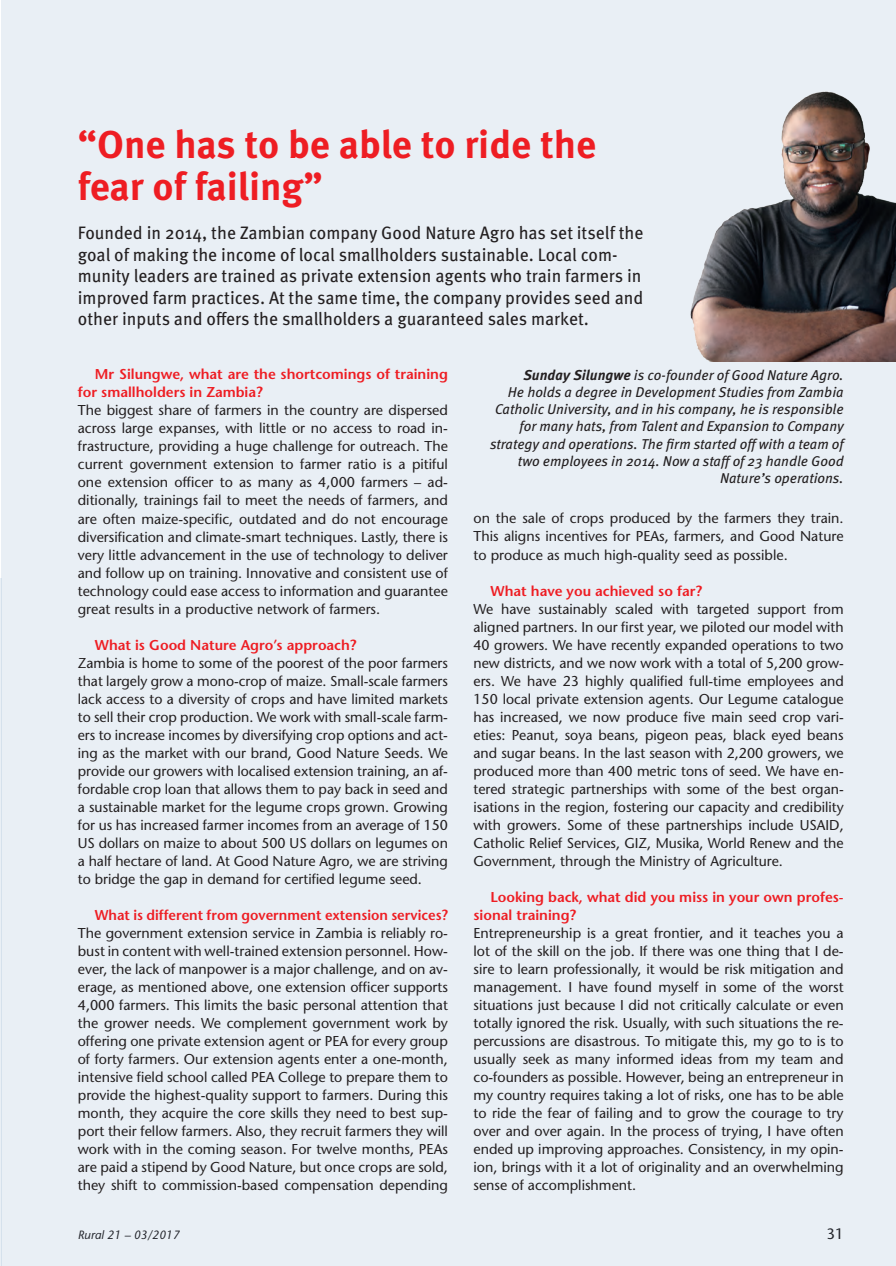
<style>
.page{position:relative;width:896px;height:1266px;background:#fff}
.page>*{position:absolute;margin:0;border:0;box-sizing:border-box;transform-origin:0 0}
.t1{font:700 39px/42px "Meta Pro";color:#ee1d23}
.t2{font:18px/21.6px "Meta Pro";color:#231f20}
.t3{font:500 15px "Stone Sans Std";color:#231f20}
.t4{font:500 14.25px/18px "Stone Sans Std";color:#231f20;text-align:justify}
.t5{font:italic 14.25px/17.1px "Meta Pro";color:#231f20;text-align:right}
.t6{font:600 14.25px/18px "Stone Sans Std";color:#ee1d23}
.t7{font:italic 500 12px "Stone Sans Std";color:#231f20}
.s1{font-weight:700}
</style>
<div class="page">
<div style="left:1px;top:0;width:894px;height:1265px;background:#e9eff5"></div>
<img style="left:690px;top:91px;width:205px;height:270px">
<hr style="left:0;top:577px;width:1px;height:688px;background:#26629d">
<img style="left:0;top:577px;width:1px;height:162px">
<h1 class="t1" style="left:78px;top:125px;width:520px">“One has to be able to ride the fear of failing”</h1>
<p class="t2" style="left:78px;top:222px;width:567px">Founded in 2014, the Zambian company Good Nature Agro has set itself the goal of making the income of local smallholders sustainable. Local com&shy;munity leaders are trained as private extension agents who train farmers in improved farm practices. At the same time, the company provides seed and other inputs and offers the smallholders a guaranteed sales market.</p>
<p class="t6" style="left:78px;top:365px;width:371px;text-indent:17px">Mr Silungwe, what are the shortcomings of training for smallholders in Zambia?</p>
<p class="t4" style="left:78px;top:401px;width:371px">The biggest share of farmers in the country are dispersed across large expanses, with little or no access to road in&shy;frastructure, providing a huge challenge for outreach. The current government extension to farmer ratio is a pitiful one extension officer to as many as 4,000 farmers – ad&shy;ditionally, trainings fail to meet the needs of farmers, and are often maize-specific, outdated and do not encourage diversification and climate-smart techniques. Lastly, there is very little advancement in the use of technology to deliver and follow up on training. Innovative and consistent use of technology could ease access to information and guarantee great results in a productive network of farmers.</p>
<p class="t6" style="left:95px;top:635px;width:263px">What is Good Nature Agro’s approach?</p>
<p class="t4" style="left:78px;top:653px;width:371px">Zambia is home to some of the poorest of the poor farmers that largely grow a mono-crop of maize. Small-scale farmers lack access to a diversity of crops and have limited markets to sell their crop production. We work with small-scale farm&shy;ers to increase incomes by diversifying crop options and act&shy;ing as the market with our brand, Good Nature Seeds. We provide our growers with localised extension training, an af&shy;fordable crop loan that allows them to pay back in seed and a sustainable market for the legume crops grown. Growing for us has increased farmer incomes from an average of 150<br>US dollars on maize to about 500 US dollars on legumes on a half hectare of land. At Good Nature Agro, we are striving to bridge the gap in demand for certified legume seed.</p>
<p class="t6" style="left:95px;top:905px;width:354px">What is different from government extension services?</p>
<p class="t4" style="left:78px;top:923px;width:371px">The government extension service in Zambia is reliably ro&shy;bust in content with well-trained extension personnel. How&shy;ever, the lack of manpower is a major challenge, and on av&shy;erage, as mentioned above, one extension officer supports 4,000 farmers. This limits the basic personal attention that the grower needs. We complement government work by offering one private extension agent or PEA for every group of forty farmers. Our extension agents enter a one-month, intensive field school called PEA College to prepare them to provide the highest-quality support to farmers. During this month, they acquire the core skills they need to best sup&shy;port their fellow farmers. Also, they recruit farmers they will work with in the coming season. For twelve months, PEAs are paid a stipend by Good Nature, but once crops are sold, they shift to commission-based compensation depending</p>
<p class="t5" style="left:490px;top:367px;width:355px"><span class="s1">Sunday Silungwe</span> is co-founder of Good Nature Agro.<br>He holds a degree in Development Studies from Zambia Catholic University, and in his company, he is responsible for many hats, from Talent and Expansion to Company strategy and operations. The firm started off with a team of two employees in 2014. Now a staff of 23 handle Good Nature’s operations.</p>
<p class="t4" style="left:473px;top:509px;width:371px">on the sale of crops produced by the farmers they train.<br>This aligns incentives for PEAs, farmers, and Good Nature to produce as much high-quality seed as possible.</p>
<p class="t6" style="left:490px;top:581px;width:213px">What have you achieved so far?</p>
<p class="t4" style="left:473px;top:599px;width:371px">We have sustainably scaled with targeted support from aligned partners. In our first year, we piloted our model with 40 growers. We have recently expanded operations to two new districts, and we now work with a total of 5,200 grow&shy;ers. We have 23 highly qualified full-time employees and 150 local private extension agents. Our Legume catalogue has increased, we now produce five main seed crop vari&shy;eties: Peanut, soya beans, pigeon peas, black eyed beans and sugar beans. In the last season with 2,200 growers, we produced more than 400 metric tons of seed. We have en&shy;tered strategic partnerships with some of the best organ&shy;isations in the region, fostering our capacity and credibility with growers. Some of these partnerships include USAID, Catholic Relief Services, GIZ, Musika, World Renew and the Government, through the Ministry of Agriculture.</p>
<p class="t6" style="left:473px;top:887px;width:371px;text-indent:17px">Looking back, what did you miss in your own profes&shy;sional training?</p>
<p class="t4" style="left:473px;top:923px;width:371px">Entrepreneurship is a great frontier, and it teaches you a lot of the skill on the job. If there was one thing that I de&shy;sire to learn professionally, it would be risk mitigation and management. I have found myself in some of the worst situations just because I did not critically calculate or even totally ignored the risk. Usually, with such situations the re&shy;percussions are disastrous. To mitigate this, my go to is to usually seek as many informed ideas from my team and co-founders as possible. However, being an entrepreneur in my country requires taking a lot of risks, one has to be able to ride the fear of failing and to grow the courage to try over and over again. In the process of trying, I have often ended up improving approaches. Consistency, in my opin&shy;ion, brings with it a lot of originality and an overwhelming sense of accomplishment.</p>
<p class="t7" style="left:78px;top:1227px;width:103px">Rural 21 – 03/2017</p>
<p class="t3" style="left:826px;top:1224px;width:19px">31</p>
</div>
